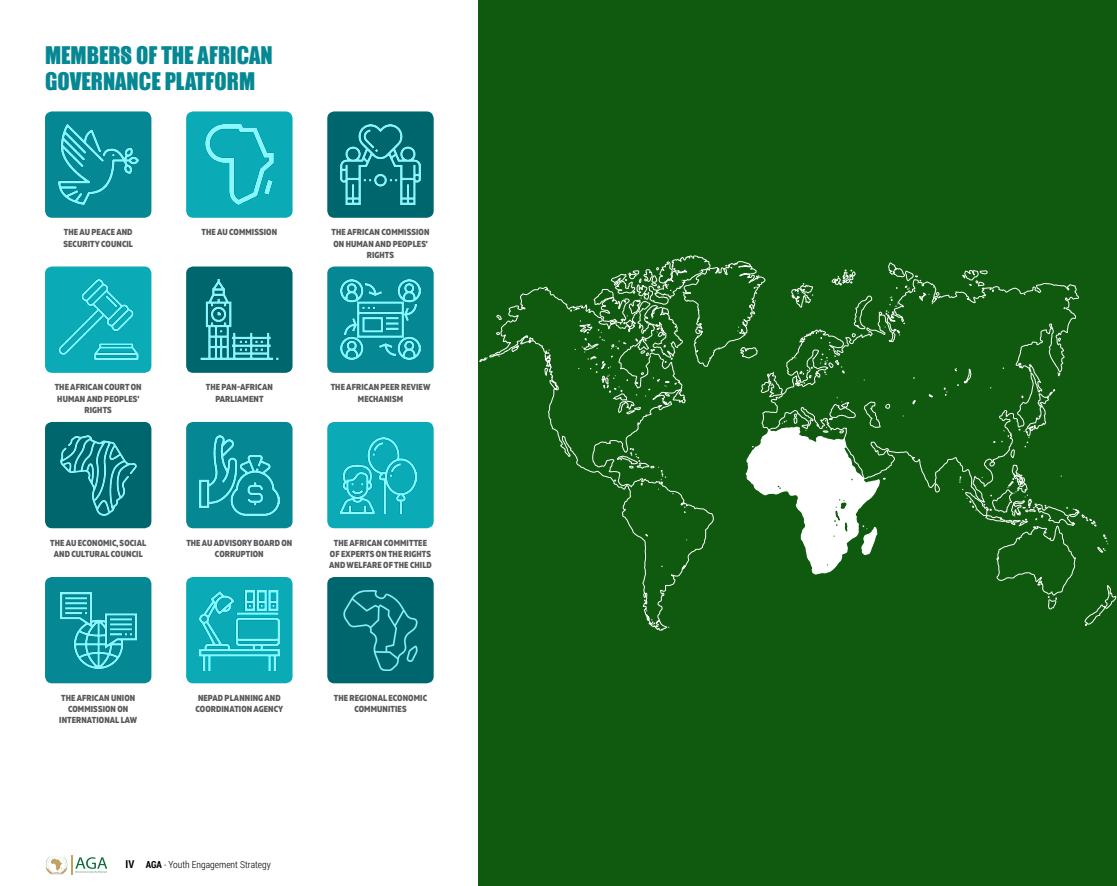
<style>
.page{position:relative;width:1117px;height:886px;background:#fff}
.page>*{position:absolute;margin:0;border:0;box-sizing:border-box;transform-origin:0 0}
.t1{font:22.5px/26.2px "Gabo Drive";color:#058893}
.t2{font:300 9.75px "Roboto Condensed";color:#000}
.t3{font:800 8.75px/11.2px "Muller Narrow";letter-spacing:.01em;color:#58595b;text-align:center}
.s1{font-weight:700;font-size:10.75px}
.s2{font-weight:700}
</style>
<div class="page">
<div style="left:327px;top:577px;width:106px;height:106px;background:#00666e;border-radius:7px"></div>
<div style="left:327px;top:111px;width:106px;height:107px;background:#00666e;border-radius:7px"></div>
<img style="left:343px;top:590px;width:75px;height:80px">
<div style="left:45px;top:111px;width:106px;height:107px;background:#058893;border-radius:7px"></div>
<div style="left:45px;top:266px;width:106px;height:107px;background:#0aaab7;border-radius:7px"></div>
<div style="left:45px;top:422px;width:106px;height:106px;background:#00666e;border-radius:7px"></div>
<div style="left:45px;top:577px;width:106px;height:106px;background:#058893;border-radius:7px"></div>
<div style="left:327px;top:266px;width:106px;height:107px;background:#058893;border-radius:7px"></div>
<div style="left:327px;top:422px;width:106px;height:106px;background:#0aaab7;border-radius:7px"></div>
<img style="left:58px;top:125px;width:80px;height:79px">
<img style="left:340px;top:125px;width:80px;height:79px">
<img style="left:58px;top:280px;width:80px;height:79px">
<img style="left:340px;top:280px;width:80px;height:79px">
<img style="left:60px;top:435px;width:77px;height:80px">
<img style="left:340px;top:437px;width:76px;height:76px">
<img style="left:60px;top:592px;width:76px;height:76px">
<div style="left:186px;top:577px;width:106px;height:106px;background:#0aaab7;border-radius:7px"></div>
<img style="left:199px;top:590px;width:80px;height:80px">
<div style="left:186px;top:111px;width:106px;height:107px;background:#0aaab7;border-radius:7px"></div>
<div style="left:186px;top:266px;width:106px;height:107px;background:#00666e;border-radius:7px"></div>
<div style="left:186px;top:422px;width:106px;height:106px;background:#058893;border-radius:7px"></div>
<img style="left:205px;top:125px;width:69px;height:79px">
<img style="left:200px;top:280px;width:79px;height:79px">
<img style="left:199px;top:435px;width:80px;height:80px">
<div style="left:478px;top:0;width:638px;height:886px;background:#105a10"></div>
<svg style="left:947px;top:283px;width:132px;height:180px"></svg>
<svg style="left:489px;top:286px;width:191px;height:345px"></svg>
<svg style="left:495px;top:314px;width:7px;height:22px"></svg>
<svg style="left:1057px;top:337px;width:4px;height:5px"></svg>
<svg style="left:643px;top:595px;width:4px;height:10px"></svg>
<svg style="left:564px;top:303px;width:4px;height:3px"></svg>
<svg style="left:479px;top:357px;width:9px;height:5px"></svg>
<svg style="left:498px;top:344px;width:22px;height:13px"></svg>
<svg style="left:954px;top:355px;width:162px;height:271px"></svg>
<svg style="left:527px;top:338px;width:6px;height:6px"></svg>
<svg style="left:954px;top:270px;width:39px;height:29px"></svg>
<svg style="left:544px;top:365px;width:13px;height:22px"></svg>
<svg style="left:652px;top:625px;width:7px;height:5px"></svg>
<svg style="left:592px;top:255px;width:355px;height:320px"></svg>
<img style="left:45px;top:856px;width:22px;height:18px">
<svg style="left:72px;top:855px;width:35px;height:19px"></svg>
<h1 class="t1" style="left:45px;top:41px;width:229px">MEMBERS OF THE AFRICAN<br>GOVERNANCE PLATFORM</h1>
<p class="t3" style="left:63px;top:227px;width:71px;text-align:left">THE AU PEACE AND<br>SECURITY COUNCIL</p>
<p class="t3" style="left:55px;top:382px;width:88px">THE AFRICAN COURT ON<br>HUMAN AND PEOPLES’<br>RIGHTS</p>
<p class="t3" style="left:201px;top:227px;width:77px">THE AU COMMISSION</p>
<p class="t3" style="left:206px;top:382px;width:69px">THE PAN-AFRICAN<br>PARLIAMENT</p>
<p class="t3" style="left:331px;top:227px;width:99px">THE AFRICAN COMMISSION<br>ON HUMAN AND PEOPLES’<br>RIGHTS</p>
<p class="t3" style="left:330px;top:382px;width:101px">THE AFRICAN PEER REVIEW<br>MECHANISM</p>
<p class="t3" style="left:50px;top:537px;width:98px">THE AU ECONOMIC, SOCIAL<br>AND CULTURAL COUNCIL</p>
<p class="t3" style="left:186px;top:537px;width:107px">THE AU ADVISORY BOARD ON<br>CORRUPTION</p>
<p class="t3" style="left:329px;top:537px;width:104px">THE AFRICAN COMMITTEE<br>OF EXPERTS ON THE RIGHTS<br>AND WELFARE OF THE CHILD</p>
<p class="t3" style="left:59px;top:692px;width:80px">THE AFRICAN UNION<br>COMMISSION ON<br>INTERNATIONAL LAW</p>
<p class="t3" style="left:195px;top:692px;width:89px;text-align:left">NEPAD PLANNING AND<br>COORDINATION AGENCY</p>
<p class="t3" style="left:334px;top:692px;width:95px">THE REGIONAL ECONOMIC<br>COMMUNITIES</p>
<p class="t2" style="left:126px;top:857px;width:147px"><span class="s1">IV</span> <span class="s2">AGA</span> - Youth Engagement Strategy</p>
</div>
